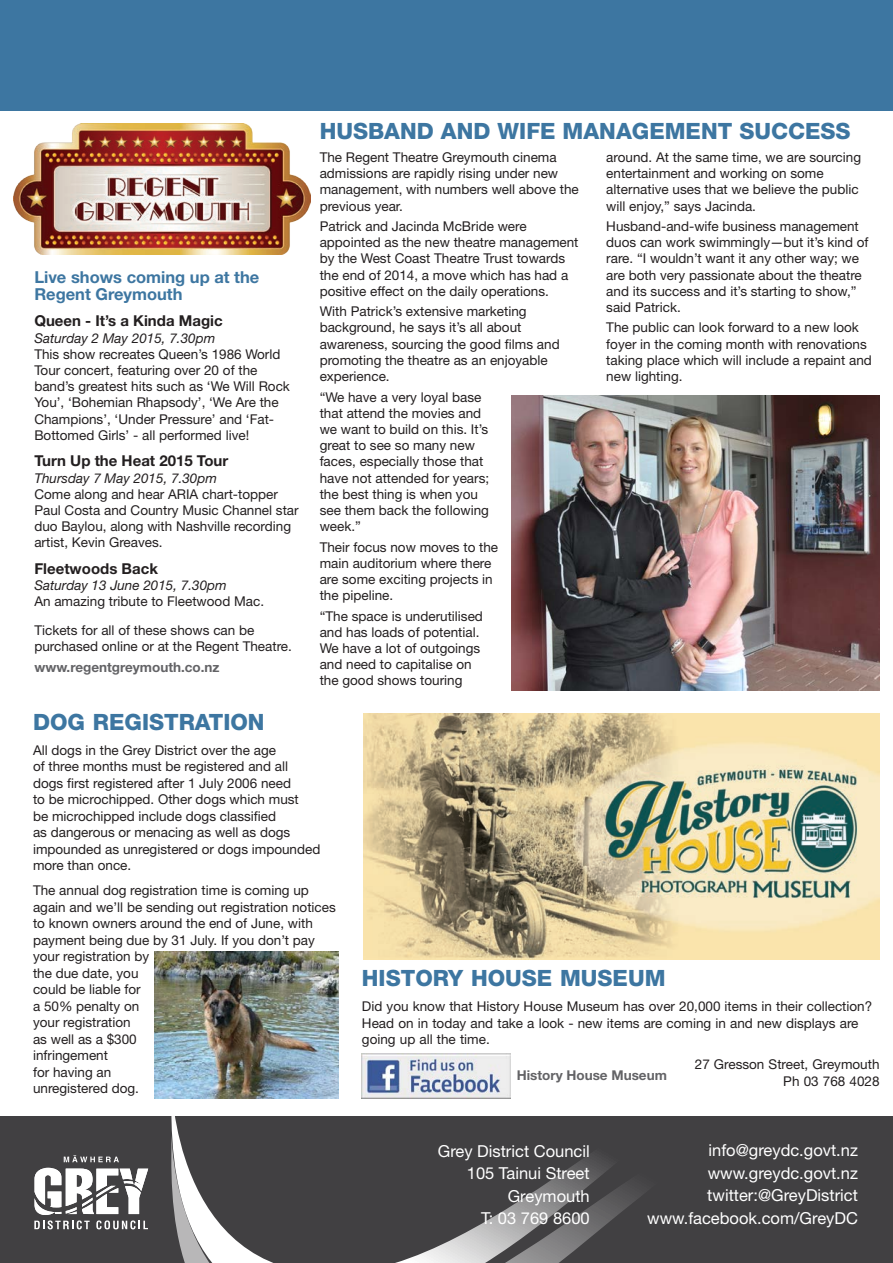
<style>
.page{position:relative;width:893px;height:1263px;background:#fff}
.page>*{position:absolute;margin:0;border:0;box-sizing:border-box;transform-origin:0 0}
.t1{font:800 22.5px "Helvetica Neue LT Std";color:#3d76a1}
.t2{font:16.5px "Helvetica Neue LT Std";color:#fff}
.t3{font:700 16.5px/16.5px "Helvetica Neue LT Std";color:#3d76a1}
.t4{font:700 15px "Helvetica Neue LT Std";color:#231f20}
.t5{font:13.5px/16.2px "Helvetica Neue LT Std";color:#231f20}
.t6{font:italic 13.5px "Helvetica Neue LT Std";color:#231f20}
.t7{font:700 13.5px "Helvetica Neue LT Std";color:#636366}
</style>
<div class="page">
<div style="left:0;top:0;width:893px;height:110px;background:#3d76a1"></div>
<div style="left:0;top:1116px;width:893px;height:147px;background:#414042"></div>
<svg style="left:170px;top:1092px;width:474px;height:171px"></svg>
<svg style="left:64px;top:1155px;width:55px;height:7px"></svg>
<svg style="left:34px;top:1168px;width:114px;height:61px"></svg>
<img style="left:363px;top:713px;width:516px;height:247px">
<img style="left:362px;top:1053px;width:149px;height:45px">
<img style="left:13px;top:123px;width:298px;height:132px">
<img style="left:154px;top:952px;width:184px;height:146px">
<img style="left:511px;top:395px;width:368px;height:296px">
<p class="t1" style="left:320px;top:118px;width:532px">HUSBAND AND WIFE MANAGEMENT SUCCESS</p>
<p class="t5" style="left:320px;top:149px;width:261px">The Regent Theatre Greymouth cinema admissions are rapidly rising under new management, with numbers well above the previous year.</p>
<p class="t5" style="left:320px;top:218px;width:260px">Patrick and Jacinda McBride were appointed as the new theatre management by the West Coast Theatre Trust towards the end of 2014, a move which has had a positive effect on the daily operations.</p>
<p class="t5" style="left:320px;top:303px;width:242px">With Patrick’s extensive marketing background, he says it’s all about awareness, sourcing the good films and promoting the theatre as an enjoyable experience.</p>
<p class="t5" style="left:320px;top:388px;width:171px">“We have a very loyal base that attend the movies and we want to build on this. It’s great to see so many new faces, especially those that have not attended for years; the best thing is when you see them back the following week.”</p>
<p class="t5" style="left:320px;top:538px;width:180px">Their focus now moves to the main auditorium where there are some exciting projects in the pipeline.</p>
<p class="t5" style="left:320px;top:608px;width:165px">“The space is underutilised and has loads of potential.<br>We have a lot of outgoings and need to capitalise on the good shows touring</p>
<p class="t5" style="left:606px;top:149px;width:256px">around. At the same time, we are sourcing entertainment and working on some alternative uses that we believe the public will enjoy,” says Jacinda.</p>
<p class="t5" style="left:606px;top:218px;width:264px">Husband-and-wife business management duos can work swimmingly—but it’s kind of rare. “I wouldn’t want it any other way; we are both very passionate about the theatre and its success and it’s starting to show,” said Patrick.</p>
<p class="t5" style="left:606px;top:319px;width:267px">The public can look forward to a new look foyer in the coming month with renovations taking place which will include a repaint and new lighting.</p>
<p class="t3" style="left:34px;top:269px;width:226px">Live shows coming up at the<br>Regent Greymouth</p>
<p class="t4" style="left:34px;top:312px;width:190px">Queen - It’s a Kinda Magic</p>
<p class="t6" style="left:34px;top:330px;width:182px">Saturday 2 May 2015, 7.30pm</p>
<p class="t5" style="left:34px;top:346px;width:257px">This show recreates Queen’s 1986 World Tour concert, featuring over 20 of the band’s greatest hits such as ‘We Will Rock You’, ‘Bohemian Rhapsody’, ‘We Are the Champions’, ‘Under Pressure’ and ‘Fat-Bottomed Girls’ - all performed live!</p>
<p class="t4" style="left:34px;top:452px;width:195px">Turn Up the Heat 2015 Tour</p>
<p class="t6" style="left:34px;top:470px;width:184px">Thursday 7 May 2015, 7.30pm</p>
<p class="t5" style="left:34px;top:486px;width:266px">Come along and hear ARIA chart-topper Paul Costa and Country Music Channel star duo Baylou, along with Nashville recording artist, Kevin Greaves.</p>
<p class="t4" style="left:34px;top:559px;width:125px">Fleetwoods Back</p>
<p class="t6" style="left:34px;top:577px;width:194px">Saturday 13 June 2015, 7.30pm</p>
<p class="t5" style="left:34px;top:593px;width:231px">An amazing tribute to Fleetwood Mac.</p>
<p class="t5" style="left:34px;top:622px;width:259px">Tickets for all of these shows can be purchased online or at the Regent Theatre.</p>
<p class="t7" style="left:34px;top:659px;width:187px">www.regentgreymouth.co.nz</p>
<p class="t1" style="left:33px;top:708px;width:233px">DOG REGISTRATION</p>
<p class="t5" style="left:33px;top:741px;width:289px">All dogs in the Grey District over the age<br>of three months must be registered and all dogs first registered after 1 July 2006 need<br>to be microchipped. Other dogs which must<br>be microchipped include dogs classified<br>as dangerous or menacing as well as dogs impounded as unregistered or dogs impounded more than once.</p>
<p class="t5" style="left:33px;top:882px;width:304px">The annual dog registration time is coming up again and we’ll be sending out registration notices to known owners around the end of June, with payment being due by 31 July. If you don’t pay your registration by<br>the due date, you<br>could be liable for<br>a 50% penalty on<br>your registration<br>as well as a $300<br>infringement<br>for having an<br>unregistered dog.</p>
<p class="t1" style="left:362px;top:965px;width:305px">HISTORY HOUSE MUSEUM</p>
<p class="t5" style="left:362px;top:998px;width:512px">Did you know that History House Museum has over 20,000 items in their collection?<br>Head on in today and take a look - new items are coming in and new displays are going up all the time.</p>
<p class="t7" style="left:517px;top:1066px;width:152px">History House Museum</p>
<p class="t5" style="left:695px;top:1056px;width:186px">27 Gresson Street, Greymouth</p>
<p class="t5" style="left:783px;top:1073px;width:98px">Ph 03 768 4028</p>
<p class="t2" style="left:438px;top:1141px;width:153px">Grey District Council</p>
<p class="t2" style="left:467px;top:1163px;width:124px">105 Tainui Street</p>
<p class="t2" style="left:508px;top:1186px;width:83px">Greymouth</p>
<p class="t2" style="left:481px;top:1208px;width:110px">T: 03 769 8600</p>
<p class="t2" style="left:708px;top:1141px;width:151px">info@greydc.govt.nz</p>
<p class="t2" style="left:708px;top:1163px;width:152px">www.greydc.govt.nz</p>
<p class="t2" style="left:707px;top:1186px;width:152px">twitter:@GreyDistrict</p>
<p class="t2" style="left:647px;top:1208px;width:212px">www.facebook.com/GreyDC</p>
</div>
